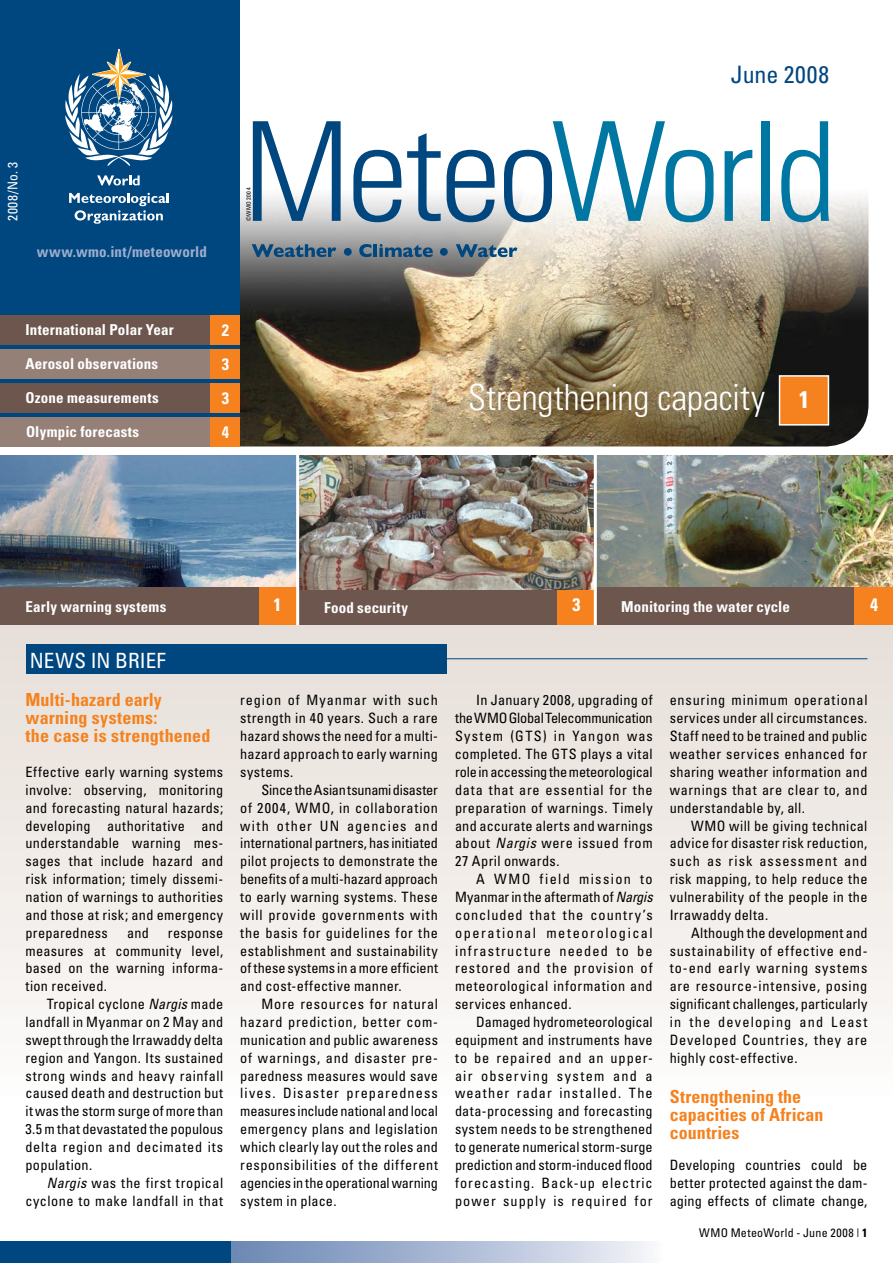
<style>
.page{position:relative;width:893px;height:1263px;background:#fff}
.page>*{position:absolute;margin:0;border:0;box-sizing:border-box;transform-origin:0 0}
.t1{font:300 condensed 138px "Univers";letter-spacing:-.03em;color:#00467f}
.t2{font:300 condensed 36px "Univers";letter-spacing:-.005em;color:#fff}
.t3{font:condensed 24px "Univers";letter-spacing:.015em;color:#00467f}
.t4{font:700 condensed 24px "Univers";color:#fff}
.t5{font:condensed 21px "Univers";letter-spacing:.005em;color:#fff}
.t6{font:700 condensed 18px/18px "Univers";letter-spacing:.01em;color:#f5821f}
.t7{font:700 condensed 18px "Univers";color:#fff}
.t8{font:700 condensed 16.5px/34px "Univers";color:#fff;text-align:justify}
.t9{font:700 condensed 15px "Univers";letter-spacing:.01em;color:#fff}
.t10{font:700 condensed 15px "Univers";letter-spacing:.015em;color:#9daece}
.t11{font:condensed 14.25px/17.9px "Univers";letter-spacing:.025em;color:#000;text-align:justify}
.t12{font:condensed 13.5px "Univers";letter-spacing:.055em;color:#fff}
.t13{font:condensed 12px "Univers";letter-spacing:.02em;color:#000}
.t14{font:condensed 6px "Univers";letter-spacing:.065em;color:#000}
.s1{color:#0076a3}
.s2{font-style:italic}
</style>
<div class="page">
<div style="left:0;top:1242px;width:232px;height:21px;background:#00467f"></div>
<div style="left:232px;top:1242px;width:429px;height:21px;background:linear-gradient(to right,#6784b2,#f2f2f9)"></div>
<img style="left:240px;top:196px;width:628px;height:250px">
<div style="left:0;top:625px;width:893px;height:479px;background:linear-gradient(to bottom,#e5ddd7,#fdfcfb)"></div>
<div style="left:0;top:587px;width:893px;height:38px;background:#6c564e"></div>
<div style="left:259px;top:587px;width:39px;height:38px;background:#f5821f"></div>
<div style="left:557px;top:587px;width:38px;height:38px;background:#f5821f"></div>
<div style="left:855px;top:587px;width:38px;height:38px;background:#f5821f"></div>
<div style="left:26px;top:644px;width:420px;height:30px;background:#00467f"></div>
<hr style="left:433px;top:658px;width:434px;height:1px;background:#00467f">
<div style="left:0;top:0;width:240px;height:446px;background:#00467f"></div>
<div style="left:0;top:349px;width:210px;height:29px;background:#958078"></div>
<div style="left:0;top:383px;width:210px;height:29px;background:#6c564e"></div>
<div style="left:0;top:417px;width:210px;height:29px;background:#958078"></div>
<div style="left:210px;top:349px;width:30px;height:29px;background:#f5821f"></div>
<div style="left:210px;top:383px;width:30px;height:29px;background:#f5821f"></div>
<div style="left:210px;top:417px;width:30px;height:29px;background:#f5821f"></div>
<svg style="left:65px;top:49px;width:108px;height:117px"></svg>
<svg style="left:97px;top:175px;width:43px;height:10px"></svg>
<svg style="left:69px;top:193px;width:100px;height:31px"></svg>
<img style="left:0;top:455px;width:296px;height:132px">
<div style="left:779px;top:376px;width:49px;height:49px;background:#f5821f"></div>
<div style="left:779px;top:375px;width:50px;height:51px;border:2px solid #fff"></div>
<img style="left:299px;top:455px;width:295px;height:134px">
<svg style="left:252px;top:244px;width:84px;height:13px"></svg>
<svg style="left:359px;top:244px;width:74px;height:13px"></svg>
<svg style="left:456px;top:244px;width:61px;height:13px"></svg>
<div style="left:344px;top:248px;width:8px;height:8px;background:#00467f;border-radius:50%"></div>
<div style="left:440px;top:248px;width:8px;height:8px;background:#00467f;border-radius:50%"></div>
<div style="left:0;top:315px;width:212px;height:29px;background:#6c564e"></div>
<div style="left:210px;top:315px;width:30px;height:29px;background:#f5821f"></div>
<img style="left:597px;top:455px;width:296px;height:132px">
<hr style="left:594px;top:451px;width:3px;height:174px;background:#fff">
<hr style="left:296px;top:452px;width:3px;height:173px;background:#fff">
<p class="t12" style="left:4px;top:221px;width:61px;rotate:-90deg">2008/No. 3</p>
<p class="t10" style="left:37px;top:242px;width:172px">www.wmo.int/meteoworld</p>
<h3 class="t3" style="left:731px;top:60px;width:100px">June 2008</h3>
<h1 class="t1" style="left:243px;top:89px;width:595px">Meteo<span class="s1">World</span></h1>
<p class="t14" style="left:245px;top:221px;width:35px;rotate:-90deg">©WMO 2004</p>
<p class="t9" style="left:26px;top:321px;width:150px">International Polar Year</p>
<p class="t9" style="left:26px;top:355px;width:134px">Aerosol observations</p>
<p class="t9" style="left:26px;top:389px;width:135px">Ozone measurements</p>
<p class="t9" style="left:26px;top:423px;width:115px">Olympic forecasts</p>
<p class="t8" style="left:222px;top:313px;width:9px">2</p>
<p class="t8" style="left:222px;top:347px;width:9px">3<br>3<br>4</p>
<h2 class="t2" style="left:468px;top:376px;width:298px">Strengthening capacity</h2>
<h3 class="t4" style="left:799px;top:385px;width:8px">1</h3>
<p class="t9" style="left:26px;top:597px;width:142px">Early warning systems</p>
<h3 class="t5" style="left:30px;top:647px;width:138px">News in brief</h3>
<p class="t6" style="left:26px;top:690px;width:186px">Multi-hazard early warning systems:<br>the case is strengthened</p>
<p class="t11" style="left:26px;top:762px;width:199px">Effective early warning systems involve: observing, monitoring and forecasting natural hazards; developing authoritative and understandable warning mes&shy;sages that include hazard and risk information; timely dissemi&shy;nation of warnings to authorities and those at risk; and emergency preparedness</p>
<p class="t11" style="left:127px;top:923px;width:23px">and</p>
<p class="t11" style="left:26px;top:923px;width:199px;text-indent:142px">response measures at community level, based on the warning informa&shy;tion received.</p>
<p class="t11" style="left:26px;top:995px;width:199px;text-indent:21px">Tropical cyclone <span class="s2">Nargis</span> made landfall in Myanmar on 2 May and swept through the I rrawaddy delta region and Yangon. Its sustained strong winds and heavy rainfall caused death and destruction but it was the storm surge of more than 3.5 m that devastated the populous delta region and decimated its population.</p>
<p class="t11" style="left:26px;top:1173px;width:199px;text-align:right"><span class="s2">Nargis</span> was the first tropical cyclone to make landfall in that</p>
<p class="t7" style="left:274px;top:594px;width:6px">1</p>
<p class="t7" style="left:572px;top:594px;width:9px">3</p>
<p class="t7" style="left:870px;top:594px;width:9px">4</p>
<p class="t9" style="left:621px;top:597px;width:170px">Monitoring the water cycle</p>
<p class="t9" style="left:324px;top:598px;width:86px">Food security</p>
<p class="t11" style="left:240px;top:691px;width:199px">region of Myanmar with such strength in 40 years. Such a rare hazard shows the need for a multi&shy;hazard approach to early warning systems.</p>
<p class="t11" style="left:240px;top:780px;width:199px;text-indent:21px">Since the Asian tsunami disaster of 2004, WMO, in collaboration with other UN agencies and international partners, has initiated pilot projects to demonstrate the benefits of a multi-hazard approach to early warning systems. These will provide governments with the basis for guidelines for the establishment and sustainability of these systems in a more efficient and cost-effective manner.</p>
<p class="t11" style="left:240px;top:995px;width:199px;text-indent:21px">More resources for natural hazard prediction, better com&shy;munication and public awareness of warnings, and disaster pre&shy;paredness measures would save lives. Disaster preparedness measures include national and local emergency plans and legislation which clearly lay out the roles and responsibilities of the different agencies in the operational warning system in place.</p>
<p class="t11" style="left:455px;top:691px;width:199px;text-indent:21px">In January 2008, upgrading of the WMO Global Telecommunication System (GTS) in Yangon was completed. The GTS plays a vital role in accessing the meteorological data that are essential for the preparation of warnings. Timely and accurate alerts and warnings about <span class="s2">Nargis</span> were issued from 27 April onwards.</p>
<p class="t11" style="left:455px;top:870px;width:199px;text-indent:21px">A WMO field mission to Myanmar in the aftermath of <span class="s2">Nargis </span>concluded that the country’s operational meteorological infrastructure needed to be restored and the provision of meteorological information and services enhanced.</p>
<p class="t11" style="left:455px;top:1012px;width:199px;text-indent:21px">Damaged hydrometeorological equipment and instruments have to be repaired and an upper&shy;air observing system and a weather radar installed. The data-processing and forecasting system needs to be strengthened to generate numerical storm-surge prediction and storm-induced flood fore-casting. Back-up electric power supply is required for</p>
<p class="t11" style="left:670px;top:691px;width:199px">ensuring minimum operational services under all circumstances.<br>Staff need to be trained and public weather services enhanced for sharing weather information and warnings that are clear to, and understandable by, all.</p>
<p class="t11" style="left:670px;top:816px;width:199px;text-indent:21px">WMO will be giving technical advice for disaster risk reduction, such as risk assessment and risk mapping, to help reduce the vulnerability of the people in the I rrawaddy delta.</p>
<p class="t11" style="left:670px;top:923px;width:199px;text-indent:21px">Although the development and sustainability of effective end&shy;to-end early warning systems are resource-intensive, posing significant challenges, particularly in the developing and Least Developed Countries, they are highly cost-effective.</p>
<p class="t6" style="left:670px;top:1087px;width:155px">Strengthening the capacities of African countries</p>
<p class="t11" style="left:670px;top:1155px;width:199px">Developing countries could be better protected against the dam&shy;aging effects of climate change,</p>
<p class="t13" style="left:699px;top:1225px;width:162px">WMO MeteoWorld - June 2008 |</p>
</div>
